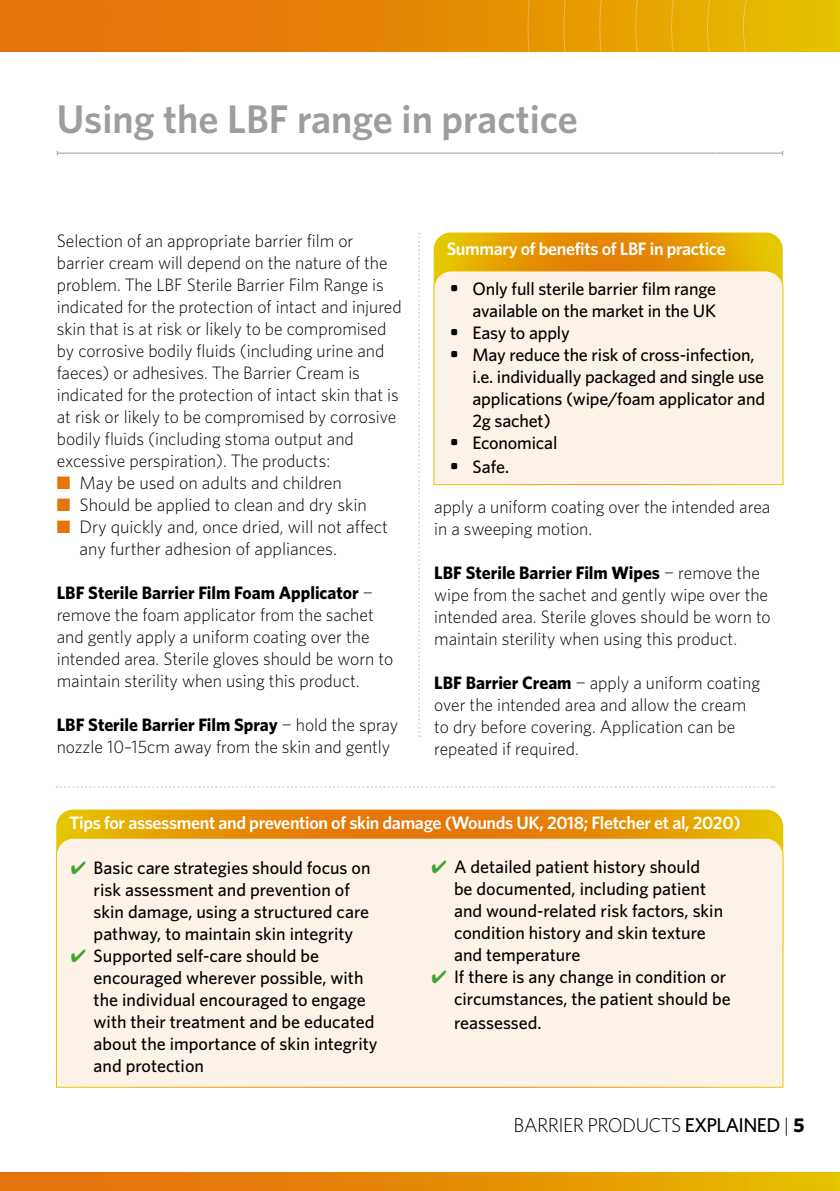
<style>
.page{position:relative;width:840px;height:1191px;background:#fff}
.page>*{position:absolute;margin:0;border:0;box-sizing:border-box;transform-origin:0 0}
.t1{font:600 40px "Whitney";color:#9d9d9c}
.t2{font:300 20px "Whitney";letter-spacing:-.03em;color:#000}
.t3{font:300 18px/22px "Whitney";color:#000}
.t4{font:500 18px/22px "Whitney";color:#000}
.t5{font:600 18px "Whitney";letter-spacing:-.02em;color:#fff}
.s1{color:#e5750a}
.s2{font-weight:700}
.s3{font-weight:600;font-size:20px}
.s4{color:#3fa535}
.s5{font-weight:500}
</style>
<div class="page">
<svg style="left:0;top:0;width:527px;height:51px;background:#e57e07"></svg>
<div style="left:0;top:1172px;width:839px;height:19px;background:linear-gradient(to right,#e5660c,#e6b700)"></div>
<hr style="left:57px;top:153px;width:725px;height:1px;background:#9d9d9c">
<svg style="left:527px;top:0;width:312px;height:372px"></svg>
<svg style="left:418px;top:232px;width:2px;height:505px"></svg>
<svg style="left:433px;top:232px;width:349px;height:38px;background:#e5a008"></svg>
<div style="left:433px;top:270px;width:350px;height:215px;background:#fdf2e8"></div>
<svg style="left:56px;top:809px;width:726px;height:28px;background:#e5940b"></svg>
<div style="left:56px;top:837px;width:727px;height:250px;background:#fdf2e8"></div>
<svg style="left:57px;top:786px;width:716px;height:2px"></svg>
<h1 class="t1" style="left:57px;top:94px;width:522px">Using the LBF range in practice</h1>
<p class="t3" style="left:57px;top:229px;width:346px">Selection of an appropriate barrier film or barrier cream will depend on the nature of the problem. The LBF Sterile Barrier Film Range is indicated for the protection of intact and injured skin that is at risk or likely to be compromised by corrosive bodily fluids (including urine and faeces) or adhesives. The Barrier Cream is indicated for the protection of intact skin that is at risk or likely to be compromised by corrosive bodily fluids (including stoma output and excessive perspiration). The products:</p>
<p class="t3" style="left:57px;top:471px;width:286px"><span class="s1">■</span> May be used on adults and children</p>
<p class="t3" style="left:57px;top:493px;width:311px"><span class="s1">■</span> Should be applied to clean and dry skin</p>
<p class="t3" style="left:79px;top:515px;width:310px;text-indent:-23px"><span class="s1">■</span> Dry quickly and, once dried, will not affect any further adhesion of appliances.</p>
<p class="t3" style="left:57px;top:581px;width:338px"><span class="s2">LBF Sterile Barrier Film Foam Applicator</span> ¬ remove the foam applicator from the sachet and gently apply a uniform coating over the intended area. Sterile gloves should be worn to maintain sterility when using this product.</p>
<p class="t3" style="left:57px;top:713px;width:343px"><span class="s2">LBF Sterile Barrier Film Spray</span> ¬ hold the spray nozzle 10–15cm away from the skin and gently</p>
<p class="t5" style="left:446px;top:238px;width:280px">Summary of benefits of LBF in practice</p>
<p class="t4" style="left:449px;top:277px;width:268px;text-align:right"><span class="s3">•</span> Only full sterile barrier film range available on the market in the UK</p>
<p class="t4" style="left:449px;top:321px;width:121px"><span class="s3">•</span> Easy to apply</p>
<p class="t4" style="left:472px;top:343px;width:294px;text-indent:-23px"><span class="s3">•</span> May reduce the risk of cross-infection, i.e. individually packaged and single use applications (wipe/foam applicator and 2g sachet)</p>
<p class="t4" style="left:449px;top:431px;width:109px"><span class="s3">•</span> Economical</p>
<p class="t4" style="left:449px;top:455px;width:61px"><span class="s3">•</span> Safe.</p>
<p class="t3" style="left:434px;top:496px;width:337px">apply a uniform coating over the intended area in a sweeping motion.</p>
<p class="t3" style="left:434px;top:562px;width:338px"><span class="s2">LBF Sterile Barrier Film Wipes</span> ¬ remove the wipe from the sachet and gently wipe over the intended area. Sterile gloves should be worn to maintain sterility when using this product.</p>
<p class="t3" style="left:434px;top:672px;width:327px"><span class="s2">LBF Barrier Cream</span> ¬ apply a uniform coating over the intended area and allow the cream to dry before covering. Application can be repeated if required.</p>
<p class="t5" style="left:69px;top:812px;width:672px">Tips for assessment and prevention of skin damage (Wounds UK, 2018; Fletcher et al, 2020)</p>
<p class="t4" style="left:94px;top:856px;width:278px;text-indent:-23px"><span class="s4">✔</span> Basic care strategies should focus on risk assessment and prevention of skin damage, using a structured care pathway, to maintain skin integrity</p>
<p class="t4" style="left:94px;top:944px;width:285px;text-indent:-23px"><span class="s4">✔</span> Supported self-care should be encouraged wherever possible, with the individual encouraged to engage with their treatment and be educated about the importance of skin integrity and protection</p>
<p class="t4" style="left:454px;top:855px;width:270px;text-indent:-23px"><span class="s4">✔</span> A detailed patient history should be documented, including patient and wound-related risk factors, skin condition history and skin texture and temperature</p>
<p class="t4" style="left:431px;top:965px;width:301px;text-align:right"><span class="s4">✔</span> If there is any change in condition or circumstances, the patient should be</p>
<p class="t4" style="left:454px;top:1011px;width:89px">reassessed.</p>
<p class="t2" style="left:513px;top:1113px;width:292px">BARRIER PRODUCTS <span class="s5">EXPLAINED</span> | <span class="s2">5</span></p>
</div>
